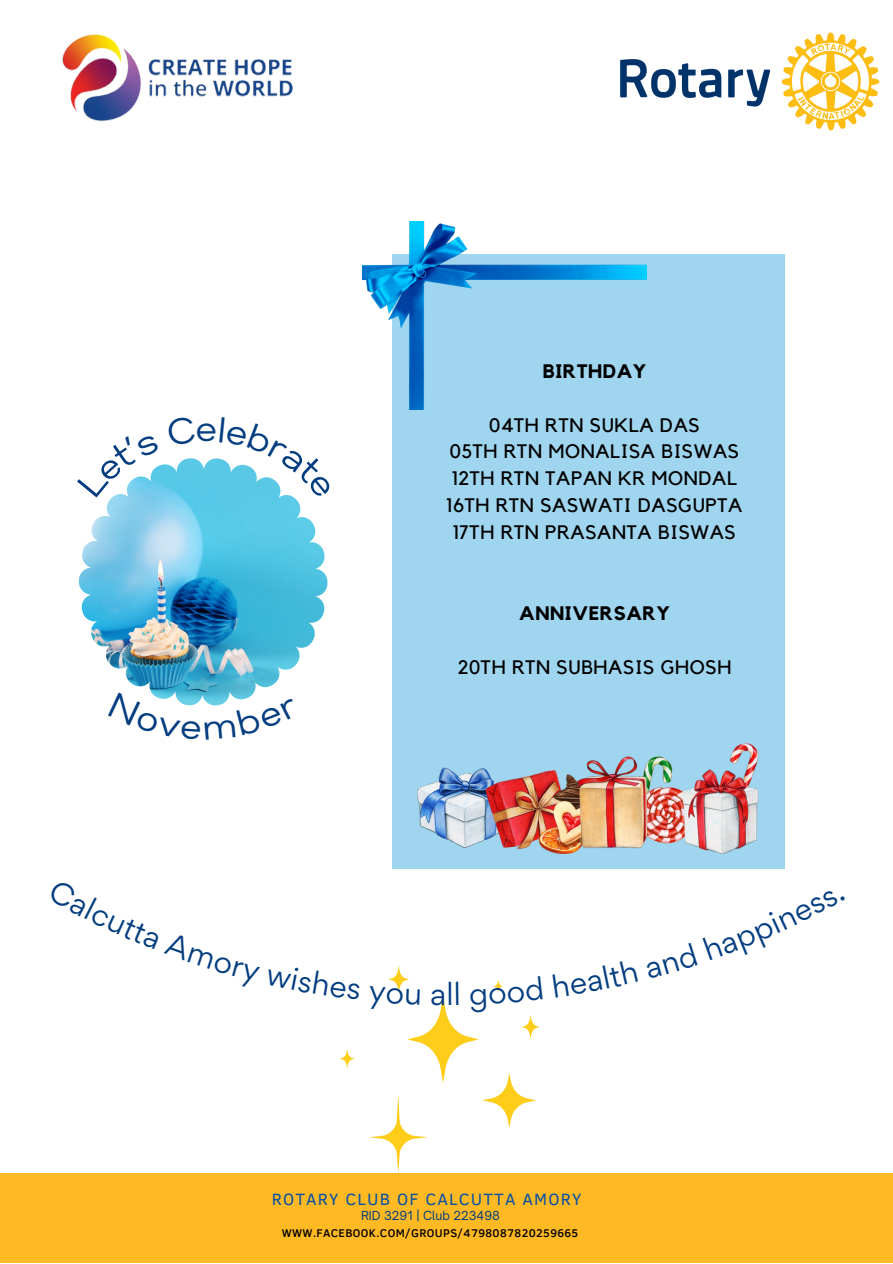
<style>
.page{position:relative;width:893px;height:1264px;background:#fff}
.page>*{position:absolute;margin:0;border:0;box-sizing:border-box;transform-origin:0 0}
.t1{font:36px "Gabriel Sans";color:#033d80}
.t2{font:28.5px "Gordita";color:#033d80}
.t3{font:19.5px "Kollektif";letter-spacing:.03em;color:#000}
.t4{font:700 19.5px "Kollektif";letter-spacing:.03em;color:#000}
.t5{font:16.8px "Clear Sans";letter-spacing:.07em;color:#0850a4}
.t6{font:12px "Open Sauce One";color:#033d80}
.t7{font:500 11.55px "Clear Sans";letter-spacing:.03em;color:#000001}
</style>
<div class="page">
<div style="left:0;top:1173px;width:892px;height:89px;background:#ffb923"></div>
<img style="left:79px;top:458px;width:248px;height:234px">
<img style="left:620px;top:32px;width:260px;height:99px">
<div style="left:392px;top:254px;width:392px;height:614px;background:#9fd5ee"></div>
<img style="left:417px;top:743px;width:341px;height:110px">
<img style="left:362px;top:222px;width:284px;height:187px">
<img style="left:62px;top:34px;width:231px;height:88px">
<svg style="left:340px;top:1049px;width:15px;height:19px"></svg>
<svg style="left:79px;top:458px;width:80px;height:39px"></svg>
<svg style="left:219px;top:458px;width:108px;height:41px"></svg>
<svg style="left:151px;top:692px;width:103px;height:14px"></svg>
<svg style="left:370px;top:965px;width:170px;height:208px"></svg>
<p class="t1" style="left:195px;top:413px;width:24px">e</p>
<p class="t4" style="left:542px;top:362px;width:105px">BIRTHDAY</p>
<p class="t3" style="left:489px;top:416px;width:212px">04TH RTN SUKLA DAS</p>
<p class="t3" style="left:450px;top:442px;width:291px">05TH RTN MONALISA BISWAS</p>
<p class="t3" style="left:452px;top:469px;width:286px">12TH RTN TAPAN KR MONDAL</p>
<p class="t3" style="left:446px;top:496px;width:297px">16TH RTN SASWATI DASGUPTA</p>
<p class="t3" style="left:453px;top:523px;width:284px">17TH RTN PRASANTA BISWAS</p>
<p class="t4" style="left:519px;top:604px;width:152px">ANNIVERSARY</p>
<p class="t3" style="left:457px;top:658px;width:275px">20TH RTN SUBHASIS GHOSH</p>
<p class="t2" style="left:446px;top:974px;width:9px">l</p>
<p class="t5" style="left:272px;top:1186px;width:311px">ROTARY CLUB OF CALCUTTA AMORY</p>
<p class="t6" style="left:361px;top:1207px;width:140px">RID 3291 | Club 223498</p>
<p class="t7" style="left:282px;top:1224px;width:298px">WWW.FACEBOOK.COM/GROUPS/4798087820259665</p>
</div>
